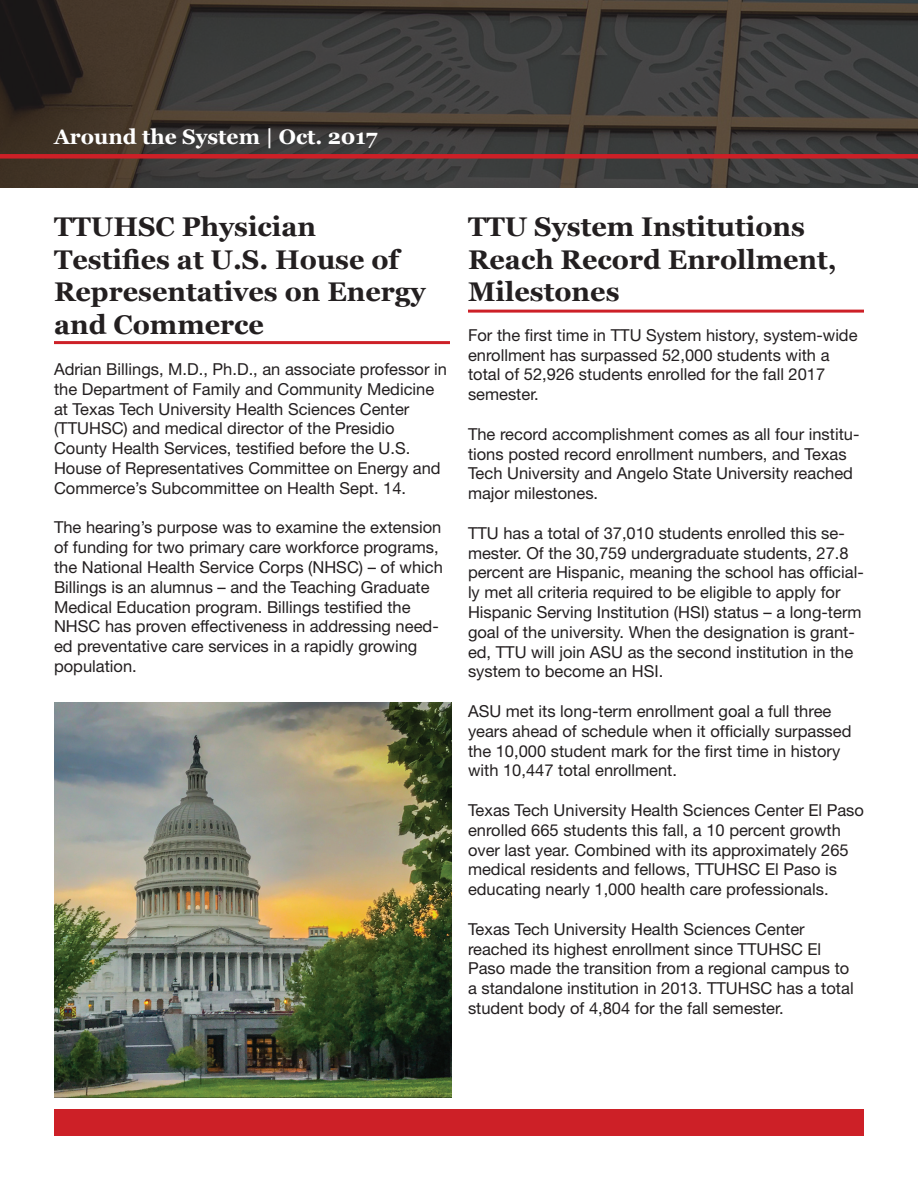
<style>
.page{position:relative;width:918px;height:1188px;background:#fff}
.page>*{position:absolute;margin:0;border:0;box-sizing:border-box;transform-origin:0 0}
.t1{font:700 27px/32.4px "Georgia";color:#231f20}
.t2{font:700 21px "Georgia";color:#fff}
.t3{font:16.5px/19.8px "Helvetica Neue LT";color:#231f20}
</style>
<div class="page">
<svg style="left:0;top:0;width:918px;height:188px;background:#3e3a36"></svg>
<div style="left:0;top:154px;width:918px;height:5px;background:#cd2027"></div>
<hr style="left:54px;top:341px;width:396px;height:3px;background:#cd2027">
<hr style="left:468px;top:310px;width:396px;height:3px;background:#cd2027">
<img style="left:54px;top:702px;width:398px;height:395px">
<div style="left:54px;top:1110px;width:809px;height:26px;background:#cd2027"></div>
<p class="t2" style="left:54px;top:123px;width:325px">Around the System | Oct. 2017</p>
<h1 class="t1" style="left:54px;top:211px;width:373px">TTUHSC Physician<br>Testifies at U.S. House of<br>Representatives on Energy and Commerce</h1>
<p class="t3" style="left:54px;top:359px;width:395px">Adrian Billings, M.D., Ph.D., an associate professor in the Department of Family and Community Medicine at Texas Tech University Health Sciences Center (TTUHSC) and medical director of the Presidio County Health Services, testified before the U.S.<br>House of Representatives Committee on Energy and Commerce’s Subcommittee on Health Sept. 14.</p>
<p class="t3" style="left:54px;top:517px;width:390px">The hearing’s purpose was to examine the extension of funding for two primary care workforce programs, the National Health Service Corps (NHSC) – of which Billings is an alumnus – and the Teaching Graduate Medical Education program. Billings testified the NHSC has proven effectiveness in addressing need&shy;ed preventative care services in a rapidly growing population.</p>
<h1 class="t1" style="left:468px;top:211px;width:370px">TTU System Institutions<br>Reach Record Enrollment,<br>Milestones</h1>
<p class="t3" style="left:468px;top:325px;width:391px">For the first time in TTU System history, system-wide enrollment has surpassed 52,000 students with a total of 52,926 students enrolled for the fall 2017 semester.</p>
<p class="t3" style="left:468px;top:424px;width:393px">The record accomplishment comes as all four institu&shy;tions posted record enrollment numbers, and Texas Tech University and Angelo State University reached major milestones.</p>
<p class="t3" style="left:468px;top:523px;width:397px">TTU has a total of 37,010 students enrolled this se&shy;mester. Of the 30,759 undergraduate students, 27.8 percent are Hispanic, meaning the school has official&shy;ly met all criteria required to be eligible to apply for Hispanic Serving Institution (HSI) status – a long-term goal of the university. When the designation is grant&shy;ed, TTU will join ASU as the second institution in the system to become an HSI.</p>
<p class="t3" style="left:468px;top:701px;width:385px">ASU met its long-term enrollment goal a full three years ahead of schedule when it officially surpassed the 10,000 student mark for the first time in history with 10,447 total enrollment.</p>
<p class="t3" style="left:468px;top:800px;width:398px">Texas Tech University Health Sciences Center El Paso enrolled 665 students this fall, a 10 percent growth over last year. Combined with its approximately 265 medical residents and fellows, TTUHSC El Paso is educating nearly 1,000 health care professionals.</p>
<p class="t3" style="left:468px;top:919px;width:387px">Texas Tech University Health Sciences Center reached its highest enrollment since TTUHSC El Paso made the transition from a regional campus to a standalone institution in 2013. TTUHSC has a total student body of 4,804 for the fall semester.</p>
</div>
